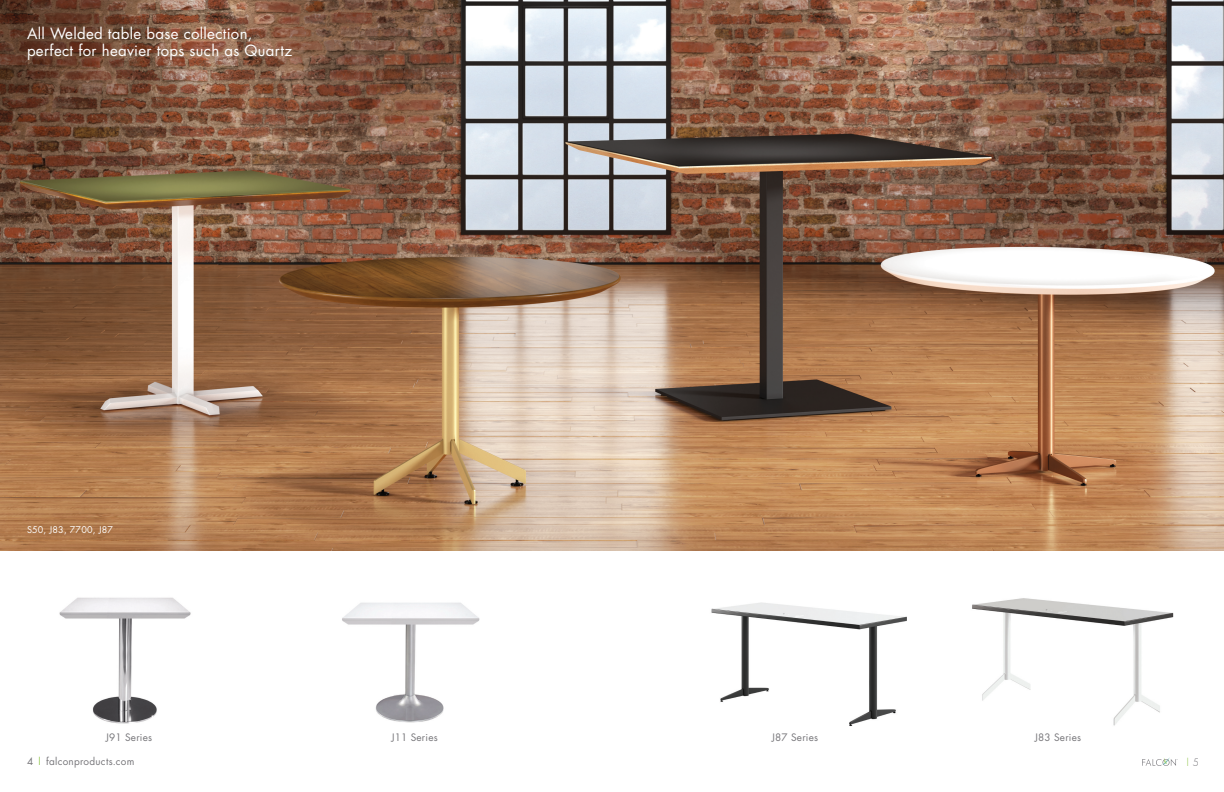
<style>
.page{position:relative;width:1224px;height:792px;background:#fff}
.page>*{position:absolute;margin:0;border:0;box-sizing:border-box;transform-origin:0 0}
.Model_Name_Number{font:15px/17px "Futura";letter-spacing:.02em;color:#fff}
.Model_Name_Number-2{font:10px "Futura";letter-spacing:.02em;color:#767579}
.t1{font:300 10px "Futura";color:#91c54b}
.Model_Name_Number-3{font:9px "Futura";letter-spacing:.02em;color:#fff}
.t2{font:2.4px "Futura BT";color:#767579}
.s1{color:#91c54b}
.s2{color:#767579}
</style>
<div class="page">
<svg style="left:1142px;top:758px;width:34px;height:8px"></svg>
<img style="left:0;top:0;width:1224px;height:550px">
<img style="left:342px;top:602px;width:138px;height:121px">
<img style="left:59px;top:597px;width:132px;height:127px">
<img style="left:972px;top:598px;width:202px;height:128px">
<img style="left:711px;top:602px;width:196px;height:124px">
<p class="Model_Name_Number" style="left:27px;top:25px;width:267px">All Welded table base collection, perfect for heavier tops such as Quartz</p>
<p class="Model_Name_Number-3" style="left:27px;top:523px;width:87px">S50, J83, 7700, J87</p>
<p class="Model_Name_Number-2" style="left:106px;top:730px;width:48px">J91 Series</p>
<p class="Model_Name_Number-2" style="left:391px;top:730px;width:48px">J11 Series</p>
<p class="Model_Name_Number-2" style="left:772px;top:730px;width:48px">J87 Series</p>
<p class="Model_Name_Number-2" style="left:1035px;top:730px;width:48px">J83 Series</p>
<p class="Model_Name_Number-2" style="left:27px;top:755px;width:109px">4 <span class="s1">|</span> falconproducts.com</p>
<p class="t2" style="left:1176px;top:759px;width:4px">™</p>
<p class="t1" style="left:1186px;top:756px;width:15px">| <span class="s2">5</span></p>
</div>
